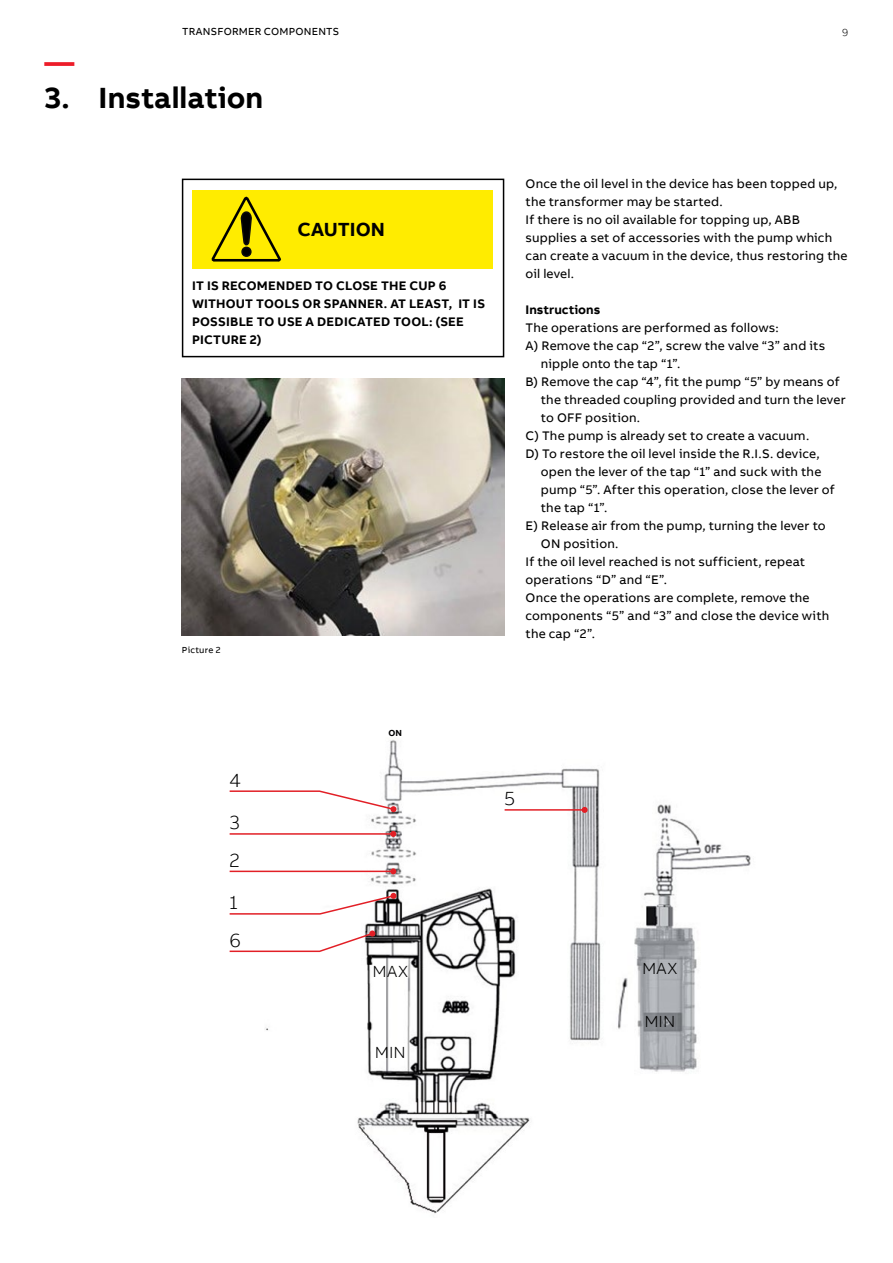
<style>
.page{position:relative;width:893px;height:1263px;background:#fff}
.page>*{position:absolute;margin:0;border:0;box-sizing:border-box;transform-origin:0 0}
.t1{font:700 30px "AB Bvoice";color:#000}
.t2{font:700 30px "AB Bvoice";color:#ed1c29}
.t3{font:700 19.5px "AB Bvoice";color:#000}
.t4{font:300 19.5px/37.5px "AB Bvoice";color:#000}
.t5{font:300 16.5px "AB Bvoice";letter-spacing:.005em;color:#000}
.t6{font:12.75px/18px "AB Bvoice";letter-spacing:.015em;color:#000}
.t7{font:700 12.75px/18px "AB Bvoice";letter-spacing:.02em;color:#000}
.t8{font:700 12.75px "AB Bvoice";color:#000}
.t9{font:10.5px "AB Bvoice";letter-spacing:.025em;color:#000}
.t10{font:300 10.5px "AB Bvoice";color:#000}
.t11{font:9px "AB Bvoice";letter-spacing:.025em;color:#000}
.t12{font:700 9px "AB Bvoice";color:#000}
</style>
<div class="page">
<img style="left:265px;top:739px;width:486px;height:475px">
<hr style="left:230px;top:871px;width:163px;height:1px;background:#e21f26">
<svg style="left:390px;top:868px;width:6px;height:6px"></svg>
<svg style="left:229px;top:893px;width:167px;height:22px"></svg>
<svg style="left:229px;top:930px;width:146px;height:23px"></svg>
<hr style="left:505px;top:809px;width:80px;height:2px;background:#e21f26">
<svg style="left:582px;top:807px;width:6px;height:6px"></svg>
<svg style="left:229px;top:790px;width:167px;height:22px"></svg>
<hr style="left:230px;top:833px;width:163px;height:2px;background:#e21f26">
<svg style="left:390px;top:831px;width:6px;height:6px"></svg>
<div style="left:182px;top:179px;width:322px;height:178px;border:2px solid #000"></div>
<div style="left:193px;top:190px;width:300px;height:79px;background:#ffec00"></div>
<svg style="left:211px;top:196px;width:70px;height:66px"></svg>
<img style="left:182px;top:379px;width:322px;height:257px">
<p class="t9" style="left:182px;top:25px;width:159px">TRANSFORMER COMPONENTS</p>
<p class="t10" style="left:842px;top:26px;width:8px">9</p>
<h1 class="t2" style="left:45px;top:42px;width:31px">—</h1>
<h1 class="t1" style="left:45px;top:78px;width:220px">3. Installation</h1>
<h2 class="t3" style="left:298px;top:217px;width:89px">CAUTION</h2>
<p class="t7" style="left:192px;top:277px;width:294px">IT IS RECOMENDED TO CLOSE THE CUP 6<br>WITHOUT TOOLS OR SPANNER. AT LEAST, IT IS<br>POSSIBLE TO USE A DEDICATED TOOL: (SEE<br>PICTURE 2)</p>
<p class="t11" style="left:182px;top:645px;width:40px">Picture 2</p>
<p class="t6" style="left:526px;top:175px;width:324px">Once the oil level in the device has been topped up, the transformer may be started.<br>If there is no oil available for topping up, ABB supplies a set of accessories with the pump which can create a vacuum in the device, thus restoring the oil level.</p>
<p class="t8" style="left:526px;top:301px;width:76px">Instructions</p>
<p class="t6" style="left:526px;top:319px;width:255px">The operations are performed as follows:</p>
<p class="t6" style="left:526px;top:337px;width:301px">A) Remove the cap “2”, screw the valve “3” and its</p>
<p class="t6" style="left:541px;top:355px;width:141px">nipple onto the tap “1”.</p>
<p class="t6" style="left:526px;top:373px;width:316px">B) Remove the cap “4”, fit the pump “5” by means of</p>
<p class="t6" style="left:541px;top:391px;width:306px">the threaded coupling provided and turn the lever</p>
<p class="t6" style="left:541px;top:409px;width:101px">to OFF position.</p>
<p class="t6" style="left:526px;top:427px;width:285px">C) The pump is already set to create a vacuum.</p>
<p class="t6" style="left:526px;top:445px;width:296px">D) To restore the oil level inside the R.I.S. device,</p>
<p class="t6" style="left:541px;top:463px;width:282px">open the lever of the tap “1” and suck with the</p>
<p class="t6" style="left:541px;top:481px;width:295px">pump “5”. After this operation, close the lever of</p>
<p class="t6" style="left:541px;top:499px;width:68px">the tap “1”.</p>
<p class="t6" style="left:526px;top:517px;width:302px">E) Release air from the pump, turning the lever to</p>
<p class="t6" style="left:541px;top:535px;width:79px">ON position.</p>
<p class="t6" style="left:526px;top:553px;width:281px">If the oil level reached is not sufficient, repeat</p>
<p class="t6" style="left:526px;top:571px;width:143px">operations “D” and “E”.</p>
<p class="t6" style="left:526px;top:589px;width:286px">Once the operations are complete, remove the</p>
<p class="t6" style="left:526px;top:607px;width:305px">components “5” and “3” and close the device with</p>
<p class="t6" style="left:526px;top:625px;width:71px">the cap “2”.</p>
<h2 class="t4" style="left:230px;top:761px;width:13px">4</h2>
<h2 class="t4" style="left:230px;top:804px;width:12px">3<br>2</h2>
<h2 class="t4" style="left:230px;top:884px;width:13px">1<br>6</h2>
<p class="t12" style="left:388px;top:727px;width:15px">ON</p>
<h2 class="t4" style="left:504px;top:780px;width:12px">5</h2>
<p class="t5" style="left:372px;top:961px;width:37px">MAX</p>
<p class="t5" style="left:642px;top:959px;width:37px">MAX</p>
<p class="t5" style="left:375px;top:1042px;width:33px">MIN</p>
<p class="t5" style="left:644px;top:1012px;width:33px">MIN</p>
</div>
